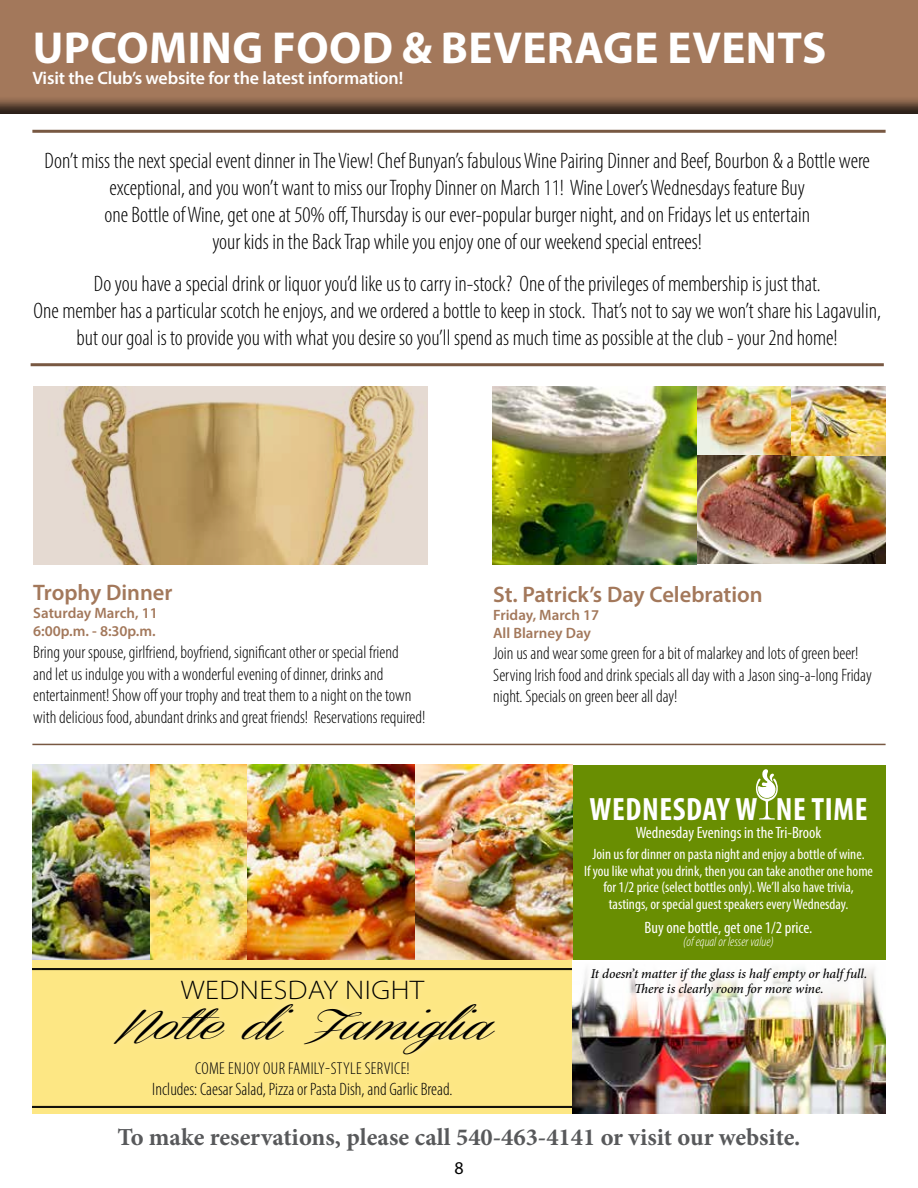
<style>
.page{position:relative;width:918px;height:1188px;background:#fff}
.page>*{position:absolute;margin:0;border:0;box-sizing:border-box;transform-origin:0 0}
.t1{font:700 45px "Myriad Pro";letter-spacing:.01em;color:#fff}
.t2{font:33.75px "Coneria Script Slanted Demo";color:#000}
.t3{font:700 condensed 32.4px "Myriad Pro";color:#fff}
.t4{font:300 semi-expanded 27px "Myriad Pro";letter-spacing:.02em;color:#000}
.t5{font:700 24.45px "Minion Pro";color:#58595b}
.t6{font:300 condensed 22.5px/27px "Myriad Pro";color:#000;text-align:center}
.t7{font:600 22.5px "Myriad Pro";color:#a3785b}
.t8{font:300 condensed 18px/21.6px "Myriad Pro";color:#000}
.t9{font:600 18px "Myriad Pro";letter-spacing:-.01em;color:#fff}
.t10{font:18px "Myriad Pro";color:#000}
.t11{font:300 condensed 17.25px "Myriad Pro";color:#000}
.t12{font:condensed 16.5px "Myriad Pro";color:#fff}
.t13{font:condensed 15px/16.5px "Myriad Pro";color:#fff;text-align:center}
.t14{font:600 15px/18px "Myriad Pro";color:#a3785b}
.t15{font:italic 500 13.5px/15px "Minion Pro";letter-spacing:-.005em;color:#000;text-align:center}
.t16{font:italic 300 condensed 13.5px "Myriad Pro";color:#fff}
</style>
<div class="page">
<div style="left:0;top:0;width:918px;height:114px;background:#000;opacity:.75"></div>
<hr style="left:32px;top:744px;width:854px;height:1px;background:#785842">
<img style="left:492px;top:386px;width:394px;height:179px">
<svg style="left:33px;top:386px;width:394px;height:179px;background:#d0b992"></svg>
<hr style="left:32px;top:130px;width:854px;height:3px;background:#785842">
<hr style="left:31px;top:363px;width:853px;height:3px;background:#785842">
<div style="left:572px;top:765px;width:314px;height:195px;background:#698e02"></div>
<img style="left:32px;top:765px;width:540px;height:195px">
<div style="left:32px;top:960px;width:540px;height:154px;background:#fde784"></div>
<svg style="left:755px;top:769px;width:23px;height:51px"></svg>
<svg style="left:32px;top:968px;width:540px;height:140px"></svg>
<div style="left:17px;top:969px;width:566px;height:138px;border:1px solid #000"></div>
<img style="left:572px;top:1024px;width:314px;height:90px">
<img style="left:572px;top:969px;width:312px;height:55px">
<div style="left:583px;top:959px;width:291px;height:46px;background:#fff;opacity:.75"></div>
<div style="left:6px;top:949px;width:26px;height:184px;background:#fff"></div>
<h1 class="t1" style="left:33px;top:19px;width:790px">UPCOMING FOOD &amp; BEVERAGE EVENTS</h1>
<p class="t9" style="left:32px;top:67px;width:372px">Visit the Club’s website for the latest information!</p>
<p class="t6" style="left:44px;top:147px;width:827px">Don’t miss the next special event dinner in The View! Chef Bunyan’s fabulous Wine Pairing Dinner and Beef, Bourbon &amp; a Bottle were exceptional, and you won’t want to miss our Trophy Dinner on March 11! Wine Lover’s Wednesdays feature Buy<br>one Bottle of Wine, get one at 50% off, Thursday is our ever-popular burger night, and on Fridays let us entertain<br>your kids in the Back Trap while you enjoy one of our weekend special entrees!</p>
<p class="t6" style="left:33px;top:270px;width:849px">Do you have a special drink or liquor you’d like us to carry in-stock? One of the privileges of membership is just that.<br>One member has a particular scotch he enjoys, and we ordered a bottle to keep in stock. That’s not to say we won’t share his Lagavulin, but our goal is to provide you with what you desire so you’ll spend as much time as possible at the club - your 2nd home!</p>
<p class="t7" style="left:33px;top:579px;width:141px">Trophy Dinner</p>
<p class="t14" style="left:33px;top:604px;width:126px">Saturday March, 11<br>6:00p.m. - 8:30p.m.</p>
<p class="t8" style="left:33px;top:641px;width:394px">Bring your spouse, girlfriend, boyfriend, significant other or special friend<br>and let us indulge you with a wonderful evening of dinner, drinks and entertainment! Show off your trophy and treat them to a night on the town with delicious food, abundant drinks and great friends! Reservations required!</p>
<p class="t7" style="left:493px;top:580px;width:271px">St. Patrick’s Day Celebration</p>
<p class="t14" style="left:493px;top:605px;width:107px">Friday, March 17<br>All Blarney Day</p>
<p class="t8" style="left:493px;top:642px;width:380px">Join us and wear some green for a bit of malarkey and lots of green beer!<br>Serving Irish food and drink specials all day with a Jason sing-a-long Friday night. Specials on green beer all day!</p>
<h3 class="t3" style="left:589px;top:789px;width:39px">WEDNESDA</h3>
<h3 class="t3" style="left:717px;top:789px;width:123px">Y W NE TIME</h3>
<p class="t12" style="left:636px;top:823px;width:187px">Wednesday Evenings in the Tri-Brook</p>
<p class="t13" style="left:584px;top:846px;width:291px">Join us for dinner on pasta night and enjoy a bottle of wine.<br>If you like what you drink, then you can take another one home for 1/2 price (select bottles only). We’ll also have trivia, tastings, or special guest speakers every Wednesday.</p>
<p class="t12" style="left:645px;top:918px;width:169px">Buy one bottle, get one 1/2 price.</p>
<p class="t16" style="left:683px;top:934px;width:92px">(of equal or lesser value)</p>
<p class="t4" style="left:181px;top:973px;width:244px">WEDNESDAY N IGHT</p>
<h2 class="t2" style="left:115px;top:1008px;width:375px">N o tte di Fa m igli a</h2>
<p class="t11" style="left:195px;top:1058px;width:9px">come</p>
<p class="t11" style="left:228px;top:1058px;width:8px">enjoy</p>
<p class="t11" style="left:263px;top:1058px;width:32px">our family</p>
<p class="t11" style="left:325px;top:1058px;width:13px">-style</p>
<p class="t11" style="left:365px;top:1058px;width:7px">service</p>
<p class="t11" style="left:407px;top:1058px;width:5px">!</p>
<p class="t8" style="left:152px;top:1079px;width:302px">Includes: Caesar Salad, Pizza or Pasta Dish, and Garlic Bread.</p>
<p class="t15" style="left:591px;top:966px;width:278px">It doesn’t matter if the glass is half empty or half full.<br>There is clearly room for more wine.</p>
<p class="t5" style="left:118px;top:1120px;width:684px">To make reservations, please call 540-463-4141 or visit our website.</p>
<p class="t10" style="left:454px;top:1157px;width:11px">8</p>
</div>
